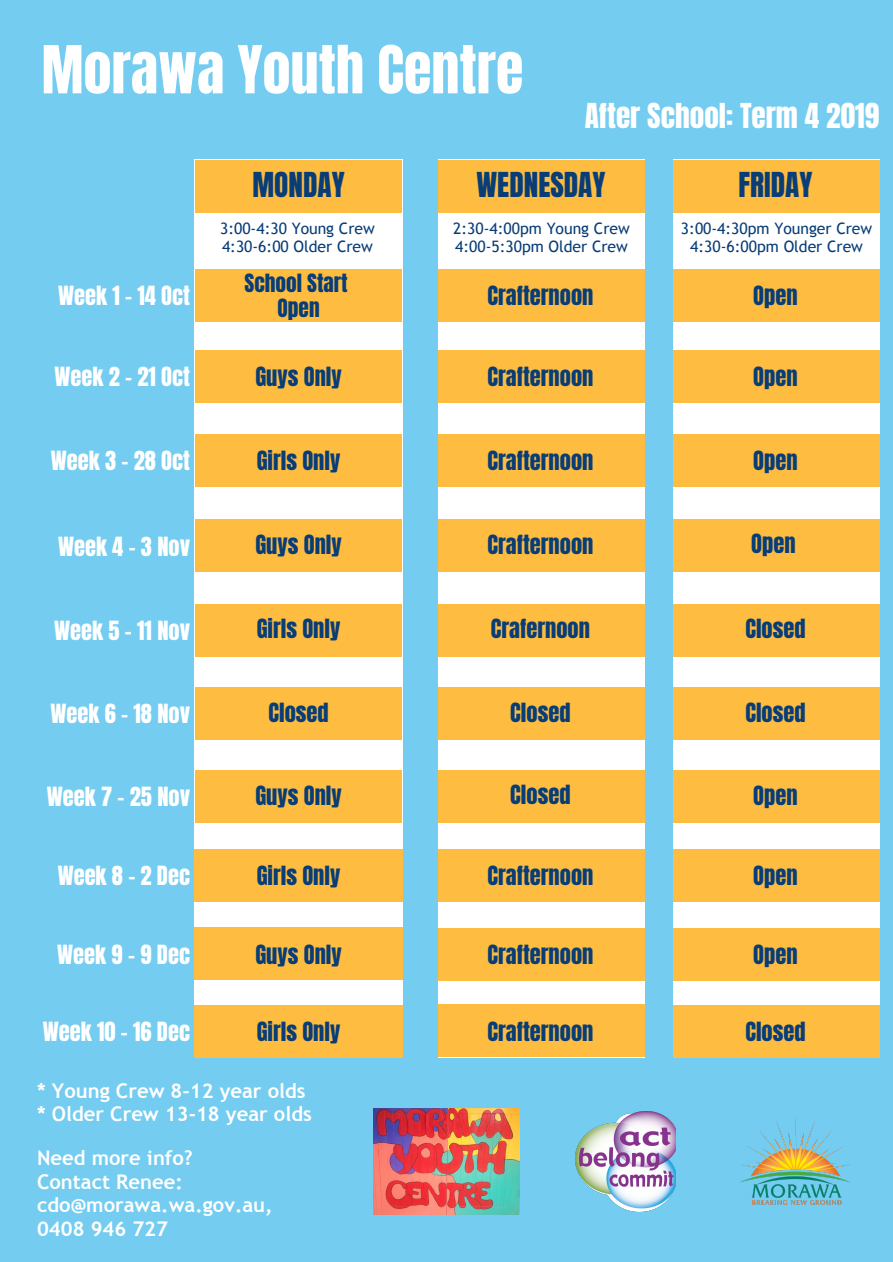
<style>
.page{position:relative;width:893px;height:1262px;background:#fff}
.page>*{position:absolute;margin:0;border:0;box-sizing:border-box;transform-origin:0 0}
.t1{font:56.25px "Anton";color:#fff}
.t2{font:29.25px "Anton";color:#fff}
.t3{font:29.25px "Anton";color:#083d77}
.t4{font:22.5px "Anton";color:#083d77}
.t5{font:22.5px "Anton";color:#fff}
.t6{font:21.3px/24.8px "Anton";color:#083d77;text-align:center}
.t7{font:700 20.25px/23.5px "Trebuchet MS";color:#fff}
.t8{font:15.75px/18px "Trebuchet MS";color:#083d77}
</style>
<div class="page">
<div style="left:0;top:0;width:892px;height:1261px;background:#74ccf1"></div>
<div style="left:194px;top:160px;width:208px;height:898px;background:#fff"></div>
<div style="left:194px;top:350px;width:207px;height:52px;background:#febd41"></div>
<div style="left:194px;top:269px;width:207px;height:52px;background:#febd41"></div>
<div style="left:194px;top:160px;width:207px;height:52px;background:#febd41"></div>
<div style="left:194px;top:604px;width:207px;height:52px;background:#febd41"></div>
<div style="left:194px;top:519px;width:207px;height:53px;background:#febd41"></div>
<div style="left:194px;top:434px;width:207px;height:53px;background:#febd41"></div>
<img style="left:373px;top:1108px;width:146px;height:106px">
<img style="left:576px;top:1111px;width:100px;height:100px">
<div style="left:194px;top:687px;width:207px;height:53px;background:#febd41"></div>
<div style="left:194px;top:770px;width:207px;height:53px;background:#febd41"></div>
<div style="left:194px;top:849px;width:208px;height:52px;background:#febd41"></div>
<div style="left:437px;top:160px;width:207px;height:898px;background:#fff"></div>
<div style="left:437px;top:350px;width:207px;height:52px;background:#febd41"></div>
<div style="left:437px;top:269px;width:207px;height:52px;background:#febd41"></div>
<div style="left:437px;top:160px;width:207px;height:52px;background:#febd41"></div>
<div style="left:437px;top:604px;width:207px;height:52px;background:#febd41"></div>
<div style="left:437px;top:519px;width:207px;height:53px;background:#febd41"></div>
<div style="left:437px;top:434px;width:207px;height:53px;background:#febd41"></div>
<div style="left:437px;top:687px;width:207px;height:53px;background:#febd41"></div>
<div style="left:437px;top:770px;width:207px;height:53px;background:#febd41"></div>
<div style="left:437px;top:849px;width:207px;height:52px;background:#febd41"></div>
<div style="left:672px;top:160px;width:207px;height:898px;background:#fff"></div>
<div style="left:672px;top:350px;width:207px;height:52px;background:#febd41"></div>
<div style="left:672px;top:269px;width:207px;height:52px;background:#febd41"></div>
<div style="left:672px;top:160px;width:207px;height:52px;background:#febd41"></div>
<div style="left:672px;top:604px;width:207px;height:52px;background:#febd41"></div>
<div style="left:672px;top:519px;width:207px;height:53px;background:#febd41"></div>
<div style="left:672px;top:434px;width:207px;height:53px;background:#febd41"></div>
<div style="left:672px;top:687px;width:207px;height:53px;background:#febd41"></div>
<div style="left:672px;top:770px;width:207px;height:53px;background:#febd41"></div>
<div style="left:672px;top:849px;width:207px;height:52px;background:#febd41"></div>
<div style="left:672px;top:927px;width:207px;height:53px;background:#febd41"></div>
<div style="left:672px;top:1005px;width:207px;height:53px;background:#febd41"></div>
<div style="left:437px;top:1004px;width:207px;height:53px;background:#febd41"></div>
<div style="left:437px;top:927px;width:207px;height:53px;background:#febd41"></div>
<div style="left:194px;top:926px;width:208px;height:53px;background:#febd41"></div>
<div style="left:194px;top:1005px;width:208px;height:53px;background:#febd41"></div>
<img style="left:740px;top:1118px;width:111px;height:87px">
<h1 class="t1" style="left:42px;top:41px;width:483px">Morawa Youth Centre</h1>
<h2 class="t2" style="left:584px;top:101px;width:296px">After School: Term 4 2019</h2>
<h2 class="t3" style="left:252px;top:170px;width:94px">MONDAY</h2>
<p class="t8" style="left:220px;top:219px;width:156px">3:00-4:30 Young Crew<br>4:30-6:00 Older Crew</p>
<h2 class="t3" style="left:476px;top:170px;width:130px">WEDNESDAY</h2>
<p class="t8" style="left:453px;top:219px;width:178px">2:30-4:00pm Young Crew<br>4:00-5:30pm Older Crew</p>
<h2 class="t3" style="left:738px;top:170px;width:75px">FRIDAY</h2>
<p class="t8" style="left:681px;top:219px;width:193px;text-align:center">3:00-4:30pm Younger Crew<br>4:30-6:00pm Older Crew</p>
<p class="t6" style="left:244px;top:273px;width:105px">School Start<br>Open</p>
<p class="t4" style="left:487px;top:284px;width:107px">Crafternoon</p>
<p class="t5" style="left:58px;top:284px;width:133px">Week 1 - 14 Oct</p>
<p class="t4" style="left:753px;top:284px;width:46px">Open</p>
<p class="t5" style="left:54px;top:365px;width:137px">Week 2 - 21 Oct</p>
<p class="t4" style="left:255px;top:365px;width:88px">Guys Only</p>
<p class="t4" style="left:487px;top:365px;width:107px">Crafternoon</p>
<p class="t4" style="left:753px;top:365px;width:46px">Open</p>
<p class="t5" style="left:51px;top:449px;width:141px">Week 3 - 28 Oct</p>
<p class="t4" style="left:257px;top:449px;width:85px">Girls Only</p>
<p class="t4" style="left:487px;top:449px;width:107px">Crafternoon</p>
<p class="t4" style="left:753px;top:449px;width:46px">Open</p>
<p class="t5" style="left:58px;top:534px;width:133px">Week 4 - 3 Nov</p>
<p class="t4" style="left:255px;top:533px;width:88px">Guys Only</p>
<p class="t4" style="left:487px;top:533px;width:107px">Crafternoon</p>
<p class="t4" style="left:751px;top:532px;width:46px">Open</p>
<p class="t5" style="left:54px;top:619px;width:137px">Week 5 - 11 Nov</p>
<p class="t4" style="left:257px;top:616px;width:85px">Girls Only</p>
<p class="t4" style="left:491px;top:616px;width:101px">Crafernoon</p>
<p class="t4" style="left:745px;top:616px;width:62px">Closed</p>
<p class="t5" style="left:51px;top:702px;width:141px">Week 6 - 18 Nov</p>
<p class="t4" style="left:268px;top:701px;width:62px">Closed</p>
<p class="t4" style="left:510px;top:701px;width:62px">Closed</p>
<p class="t4" style="left:745px;top:701px;width:62px">Closed</p>
<p class="t5" style="left:47px;top:785px;width:145px">Week 7 - 25 Nov</p>
<p class="t4" style="left:255px;top:784px;width:88px">Guys Only</p>
<p class="t4" style="left:510px;top:783px;width:62px">Closed</p>
<p class="t4" style="left:753px;top:784px;width:46px">Open</p>
<p class="t5" style="left:58px;top:864px;width:134px">Week 8 - 2 Dec</p>
<p class="t4" style="left:257px;top:864px;width:85px">Girls Only</p>
<p class="t4" style="left:487px;top:864px;width:107px">Crafternoon</p>
<p class="t4" style="left:753px;top:864px;width:46px">Open</p>
<p class="t5" style="left:57px;top:942px;width:134px">Week 9 - 9 Dec</p>
<p class="t4" style="left:255px;top:942px;width:88px">Guys Only</p>
<p class="t4" style="left:487px;top:942px;width:107px">Crafternoon</p>
<p class="t4" style="left:753px;top:942px;width:46px">Open</p>
<p class="t4" style="left:257px;top:1020px;width:85px">Girls Only</p>
<p class="t5" style="left:43px;top:1020px;width:149px">Week 10 - 16 Dec</p>
<p class="t4" style="left:487px;top:1020px;width:107px">Crafternoon</p>
<p class="t4" style="left:745px;top:1020px;width:62px">Closed</p>
<p class="t7" style="left:37px;top:1078px;width:276px">* Young Crew 8-12 year olds * Older Crew 13-18 year olds</p>
<p class="t7" style="left:37px;top:1146px;width:237px">Need more info?<br>Contact Renee: cdo@morawa.wa.gov.au,<br>0408 946 727</p>
</div>
